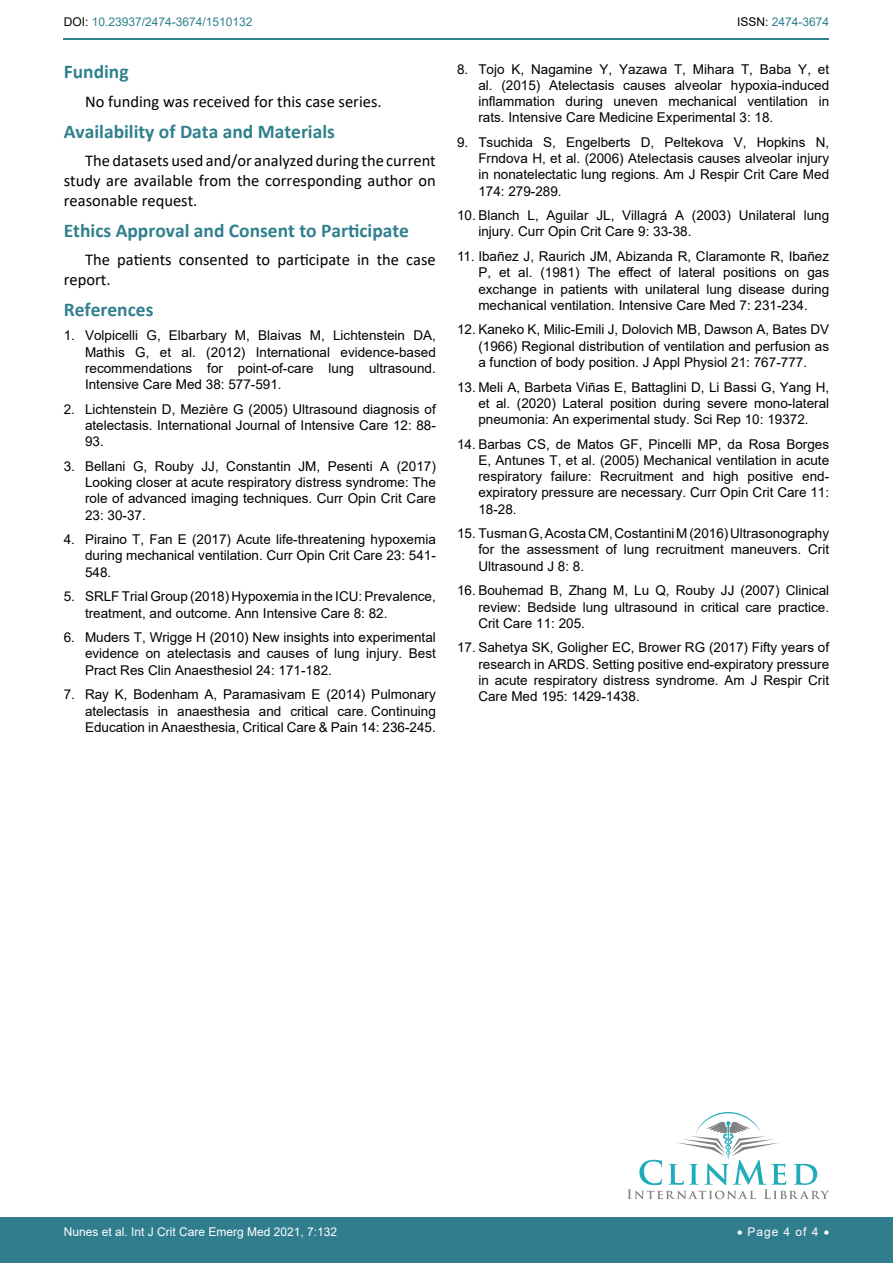
<style>
.page{position:relative;width:893px;height:1263px;background:#fff}
.page>*{position:absolute;margin:0;border:0;box-sizing:border-box;transform-origin:0 0}
.t1{font:700 19.5px "Calibri";color:#30808d}
.t2{font:16.5px/19.8px "Calibri";color:#000;text-align:justify}
.t3{font:13.5px/16.2px "Arial";color:#000;text-align:justify}
.t4{font:12px "Arial";color:#fff}
.t5{font:12px "Arial";color:#30808d}
.s1{color:#000}
</style>
<div class="page">
<div style="left:0;top:1217px;width:893px;height:46px;background:#307d8d"></div>
<hr style="left:64px;top:38px;width:765px;height:2px;background:#30808d">
<svg style="left:627px;top:1112px;width:202px;height:87px"></svg>
<p class="t5" style="left:64px;top:14px;width:190px"><span class="s1">DOI:</span> 10.23937/2474-3674/1510132</p>
<p class="t5" style="left:737px;top:14px;width:94px"><span class="s1">ISSN:</span> 2474-3674</p>
<h1 class="t1" style="left:64px;top:58px;width:66px">Funding</h1>
<p class="t2" style="left:85px;top:91px;width:298px">No funding was received for this case series.</p>
<h1 class="t1" style="left:64px;top:117px;width:273px">Availability of Data and Materials</h1>
<p class="t2" style="left:64px;top:150px;width:374px;text-indent:21px">The datasets used and/or analyzed during the current study are available from the corresponding author on reasonable request.</p>
<h1 class="t1" style="left:64px;top:216px;width:347px">Ethics Approval and Consent to Participate</h1>
<p class="t2" style="left:64px;top:249px;width:374px;text-indent:21px">The patients consented to participate in the case report.</p>
<h1 class="t1" style="left:64px;top:295px;width:91px">References</h1>
<p class="t3" style="left:85px;top:328px;width:352px;text-indent:-21px">1. Volpicelli G, Elbarbary M, Blaivas M, Lichtenstein DA, Mathis G, et al. (2012) International evidence-based recommendations for point-of-care lung ultrasound.<br>Intensive Care Med 38: 577-591.</p>
<p class="t3" style="left:85px;top:401px;width:352px;text-indent:-21px">2. Lichtenstein D, Mezière G (2005) Ultrasound diagnosis of atelectasis. International Journal of Intensive Care 12: 88- 93.</p>
<p class="t3" style="left:85px;top:458px;width:352px;text-indent:-21px">3. Bellani G, Rouby JJ, Constantin JM, Pesenti A (2017)<br>Looking closer at acute respiratory distress syndrome: The role of advanced imaging techniques. Curr Opin Crit Care 23: 30-37.</p>
<p class="t3" style="left:85px;top:531px;width:352px;text-indent:-21px">4. Piraino T, Fan E (2017) Acute life-threatening hypoxemia during mechanical ventilation. Curr Opin Crit Care 23: 541- 548.</p>
<p class="t3" style="left:85px;top:588px;width:352px;text-indent:-21px">5. SRLF Trial Group (2018) Hypoxemia in the ICU: Prevalence, treatment, and outcome. Ann Intensive Care 8: 82.</p>
<p class="t3" style="left:85px;top:629px;width:352px;text-indent:-21px">6. Muders T, Wrigge H (2010) New insights into experimental evidence on atelectasis and causes of lung injury. Best Pract Res Clin Anaesthesiol 24: 171-182.</p>
<p class="t3" style="left:85px;top:686px;width:352px;text-indent:-21px">7. Ray K, Bodenham A, Paramasivam E (2014) Pulmonary atelectasis in anaesthesia and critical care. Continuing Education in Anaesthesia, Critical Care &amp; Pain 14: 236-245.</p>
<p class="t3" style="left:478px;top:61px;width:352px;text-indent:-21px">8. Tojo K, Nagamine Y, Yazawa T, Mihara T, Baba Y, et al. (2015) Atelectasis causes alveolar hypoxia-induced inflammation during uneven mechanical ventilation in rats. Intensive Care Medicine Experimental 3: 18.</p>
<p class="t3" style="left:478px;top:134px;width:352px;text-indent:-21px">9. Tsuchida S, Engelberts D, Peltekova V, Hopkins N, Frndova H, et al. (2006) Atelectasis causes alveolar injury in nonatelectatic lung regions. Am J Respir Crit Care Med 174: 279-289.</p>
<p class="t3" style="left:478px;top:207px;width:352px;text-indent:-21px">10. Blanch L, Aguilar JL, Villagrá A (2003) Unilateral lung injury. Curr Opin Crit Care 9: 33-38.</p>
<p class="t3" style="left:478px;top:248px;width:352px;text-indent:-21px">11. Ibañez J, Raurich JM, Abizanda R, Claramonte R, Ibañez P, et al. (1981) The effect of lateral positions on gas exchange in patients with unilateral lung disease during mechanical ventilation. Intensive Care Med 7: 231-234.</p>
<p class="t3" style="left:478px;top:322px;width:352px;text-indent:-21px">12. Kaneko K, Milic-Emili J, Dolovich MB, Dawson A, Bates DV (1966) Regional distribution of ventilation and perfusion as a function of body position. J Appl Physiol 21: 767-777.</p>
<p class="t3" style="left:478px;top:379px;width:352px;text-indent:-21px">13. Meli A, Barbeta Viñas E, Battaglini D, Li Bassi G, Yang H, et al. (2020) Lateral position during severe mono-lateral pneumonia: An experimental study. Sci Rep 10: 19372.</p>
<p class="t3" style="left:478px;top:436px;width:352px;text-indent:-21px">14. Barbas CS, de Matos GF, Pincelli MP, da Rosa Borges E, Antunes T, et al. (2005) Mechanical ventilation in acute respiratory failure: Recruitment and high positive end&shy;expiratory pressure are necessary. Curr Opin Crit Care 11:<br>18-28.</p>
<p class="t3" style="left:478px;top:525px;width:352px;text-indent:-21px">15. Tusman G, Acosta CM, Costantini M (2016) Ultrasonography for the assessment of lung recruitment maneuvers. Crit Ultrasound J 8: 8.</p>
<p class="t3" style="left:478px;top:582px;width:352px;text-indent:-21px">16. Bouhemad B, Zhang M, Lu Q, Rouby JJ (2007) Clinical review: Bedside lung ultrasound in critical care practice.<br>Crit Care 11: 205.</p>
<p class="t3" style="left:478px;top:639px;width:352px;text-indent:-21px">17. Sahetya SK, Goligher EC, Brower RG (2017) Fifty years of research in ARDS. Setting positive end-expiratory pressure in acute respiratory distress syndrome. Am J Respir Crit Care Med 195: 1429-1438.</p>
<p class="t4" style="left:64px;top:1223px;width:275px">Nunes et al. Int J Crit Care Emerg Med 2021, 7:132</p>
<p class="t4" style="left:737px;top:1223px;width:94px">• Page 4 of 4 •</p>
</div>
